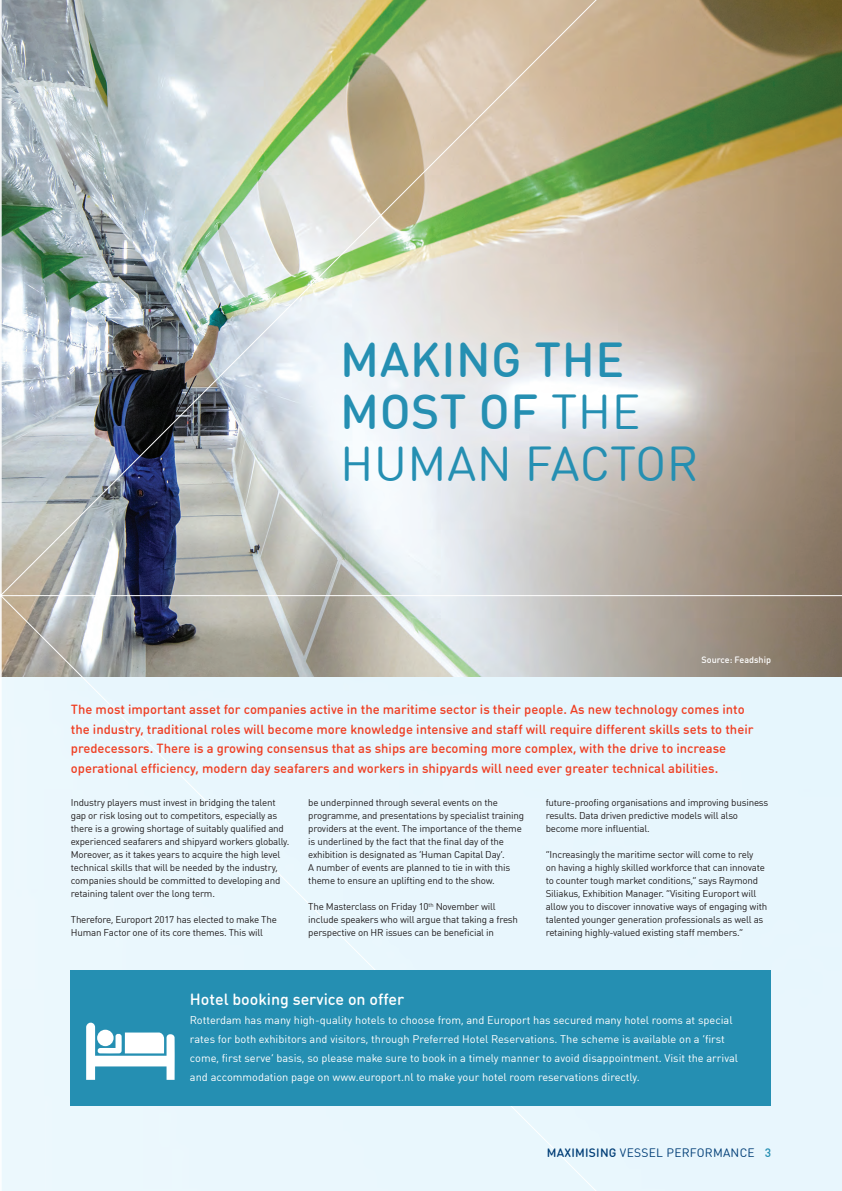
<style>
.page{position:relative;width:842px;height:1191px;background:#fff}
.page>*{position:absolute;margin:0;border:0;box-sizing:border-box;transform-origin:0 0}
.Titel_groot_regular{font:500 48px/52px "DIN Round Offc";letter-spacing:.01em;color:#258fb2}
.t1{font:500 16px "DIN Round Offc";color:#fff}
.intro{font:500 13px/19.5px "DIN Round Offc";color:#ef3e22}
.t2{font:12px "DIN Round Offc";letter-spacing:.02em;color:#003d76}
.t3{font:11px/19px "DIN Round Offc";color:#fff}
.body{font:9.8px/13px "DIN Round Offc";letter-spacing:-.02em;color:#231f20}
.bijschrift{font:500 9px "DIN Round Offc";color:#fff}
.s1{font-weight:400}
.s2{font-weight:500}
.s3{font-weight:500;color:#258fb2}
</style>
<div class="page">
<img style="left:2px;top:0;width:840px;height:1191px">
<svg style="left:0;top:0;width:2px;height:677px"></svg>
<div style="left:71px;top:969px;width:700px;height:136px;background:#258fb2"></div>
<svg style="left:86px;top:1022px;width:89px;height:57px"></svg>
<div style="left:97px;top:1029px;width:17px;height:17px;background:#fff;border-radius:50%"></div>
<p class="Titel_groot_regular" style="left:340px;top:333px;width:360px">MAKING THE<br>MOST OF <span class="s1">THE<br>HUMAN FACTOR</span></p>
<p class="bijschrift" style="left:701px;top:654px;width:71px">Source: Feadship</p>
<p class="intro" style="left:71px;top:699px;width:684px">The most important asset for companies active in the maritime sector is their people. As new technology comes into the industry, traditional roles will become more knowledge intensive and staff will require different skills sets to their predecessors. There is a growing consensus that as ships are becoming more complex, with the drive to increase operational efficiency, modern day seafarers and workers in shipyards will need ever greater technical abilities.</p>
<p class="body" style="left:71px;top:796px;width:220px">Industry players must invest in bridging the talent gap or risk losing out to competitors, especially as there is a growing shortage of suitably qualified and experienced seafarers and shipyard workers globally.<br>Moreover, as it takes years to acquire the high level technical skills that will be needed by the industry, companies should be committed to developing and retaining talent over the long term.</p>
<p class="body" style="left:71px;top:913px;width:207px">Therefore, Europort 2017 has elected to make The<br>Human Factor one of its core themes. This will</p>
<p class="body" style="left:308px;top:796px;width:217px">be underpinned through several events on the programme, and presentations by specialist training providers at the event. The importance of the theme is underlined by the fact that the final day of the exhibition is designated as ‘Human Capital Day’.<br>A number of events are planned to tie in with this theme to ensure an uplifting end to the show.</p>
<p class="body" style="left:308px;top:900px;width:211px">The Masterclass on Friday 10<sup>th</sup> November will include speakers who will argue that taking a fresh perspective on HR issues can be beneficial in</p>
<p class="body" style="left:546px;top:796px;width:224px">future-proofing organisations and improving business results. Data driven predictive models will also become more influential.</p>
<p class="body" style="left:546px;top:848px;width:223px">“Increasingly the maritime sector will come to rely<br>on having a highly skilled workforce that can innovate to counter tough market conditions,” says Raymond Siliakus, Exhibition Manager. “Visiting Europort will allow you to discover innovative ways of engaging with talented younger generation professionals as well as retaining highly-valued existing staff members.”</p>
<p class="t1" style="left:190px;top:988px;width:216px">Hotel booking service on offer</p>
<p class="t3" style="left:190px;top:1010px;width:550px">Rotterdam has many high-quality hotels to choose from, and Europort has secured many hotel rooms at special rates for both exhibitors and visitors, through Preferred Hotel Reservations. The scheme is available on a ‘first come, first serve’ basis, so please make sure to book in a timely manner to avoid disappointment. Visit the arrival and accommodation page on www.europort.nl to make your hotel room reservations directly.</p>
<p class="t2" style="left:547px;top:1145px;width:226px"><span class="s2">MAXIMISING</span> VESSEL PERFORMANCE <span class="s3">3</span></p>
</div>
